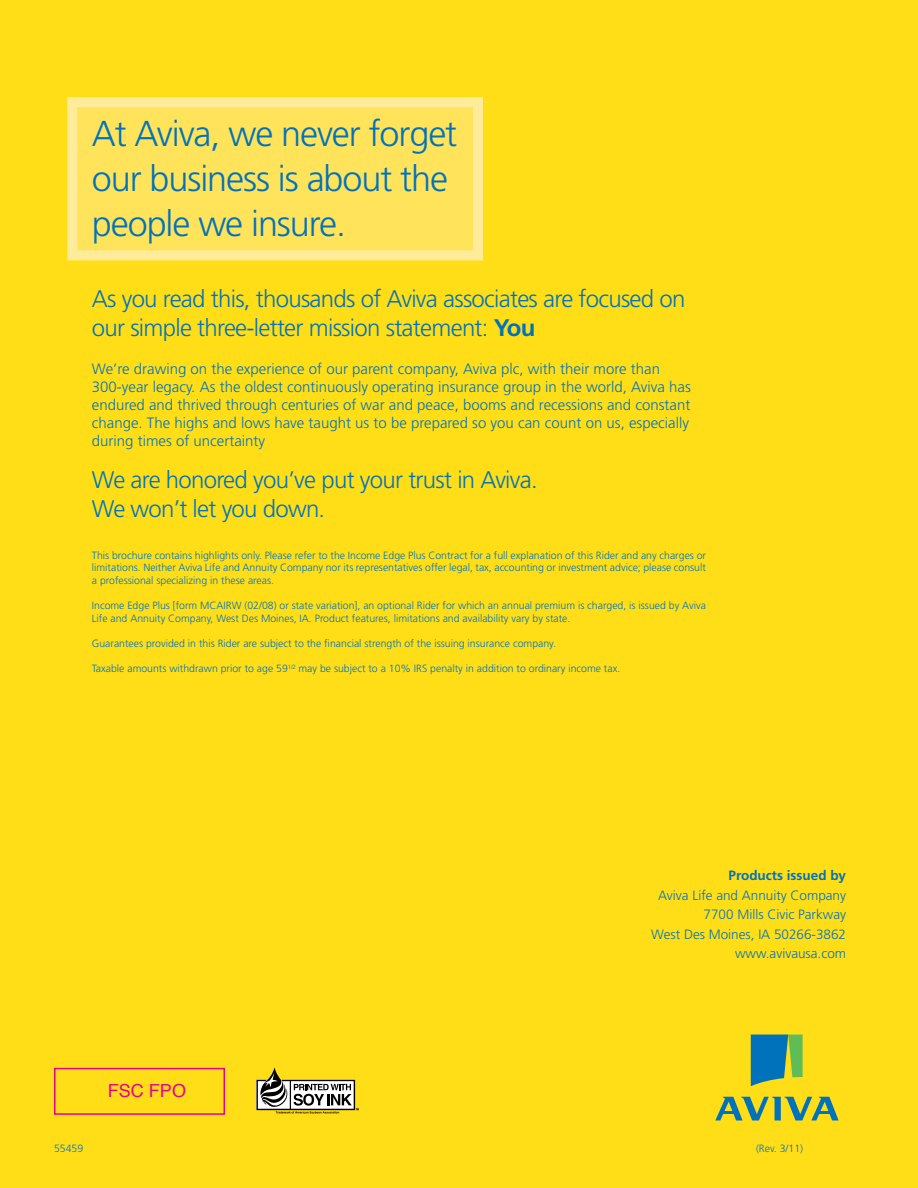
<style>
.page{position:relative;width:918px;height:1188px;background:#ffde17}
.page>*{position:absolute;margin:0;border:0;box-sizing:border-box;transform-origin:0 0}
.t1{font:300 36px/45px "Frutiger LT Std";letter-spacing:-.03em;color:#0072bc}
.t2{font:300 24px/28.8px "Frutiger LT Std";letter-spacing:-.03em;color:#0072bc}
.t3{font:18px "Helvetica";color:#eb008c}
.t4{font:300 15px/18px "Frutiger LT Std";color:#0072bc}
.t5{font:300 13.5px/19.5px "Frutiger LT Std";color:#0072bc;text-align:right}
.t6{font:700 13.5px "Frutiger LT Std";color:#0072bc}
.t7{font:300 10.5px/12.6px "Frutiger LT Std";color:#0072bc;text-align:justify}
.s1{font-weight:700}
</style>
<div class="page">
<svg style="left:751px;top:1035px;width:52px;height:51px"></svg>
<svg style="left:715px;top:1097px;width:124px;height:24px"></svg>
<svg style="left:256px;top:1068px;width:103px;height:46px"></svg>
<div style="left:54px;top:1068px;width:171px;height:47px;border:2px solid #eb008c"></div>
<div style="left:67px;top:97px;width:416px;height:163px;background:#ffe35b;border:10px solid #ffec9a"></div>
<h1 class="t1" style="left:92px;top:111px;width:367px">At Aviva, we never forget our business is about the people we insure.</h1>
<h2 class="t2" style="left:92px;top:285px;width:595px">As you read this, thousands of Aviva associates are focused on our simple three-letter mission statement: <span class="s1">You</span></h2>
<p class="t4" style="left:92px;top:360px;width:601px">We’re drawing on the experience of our parent company, Aviva plc, with their more than 300-year legacy. As the oldest continuously operating insurance group in the world, Aviva has endured and thrived through centuries of war and peace, booms and recessions and constant change. The highs and lows have taught us to be prepared so you can count on us, especially during times of uncertainty</p>
<h2 class="t2" style="left:92px;top:466px;width:447px">We are honored you’ve put your trust in Aviva.<br>We won’t let you down.</h2>
<p class="t7" style="left:92px;top:549px;width:616px">This brochure contains highlights only. Please refer to the Income Edge Plus Contract for a full explanation of this Rider and any charges or limitations. Neither Aviva Life and Annuity Company nor its representatives offer legal, tax, accounting or investment advice; please consult a professional specializing in these areas.</p>
<p class="t7" style="left:92px;top:599px;width:616px">Income Edge Plus [form MCAIRW (02/08) or state variation], an optional Rider for which an annual premium is charged, is issued by Aviva<br>Life and Annuity Company, West Des Moines, IA. Product features, limitations and availability vary by state.</p>
<p class="t7" style="left:92px;top:637px;width:466px">Guarantees provided in this Rider are subject to the financial strength of the issuing insurance company.</p>
<p class="t7" style="left:92px;top:662px;width:530px">Taxable amounts withdrawn prior to age 59<sup>1/2</sup> may be subject to a 10% IRS penalty in addition to ordinary income tax.</p>
<h3 class="t3" style="left:108px;top:1077px;width:80px">FSC FPO</h3>
<p class="t6" style="left:729px;top:868px;width:119px">Products issued by</p>
<p class="t5" style="left:651px;top:886px;width:196px">Aviva Life and Annuity Company<br>7700 Mills Civic Parkway<br>West Des Moines, IA 50266-3862 www.avivausa.com</p>
<p class="t7" style="left:54px;top:1142px;width:31px">55459</p>
<p class="t7" style="left:756px;top:1142px;width:49px">(Rev. 3/11)</p>
</div>
